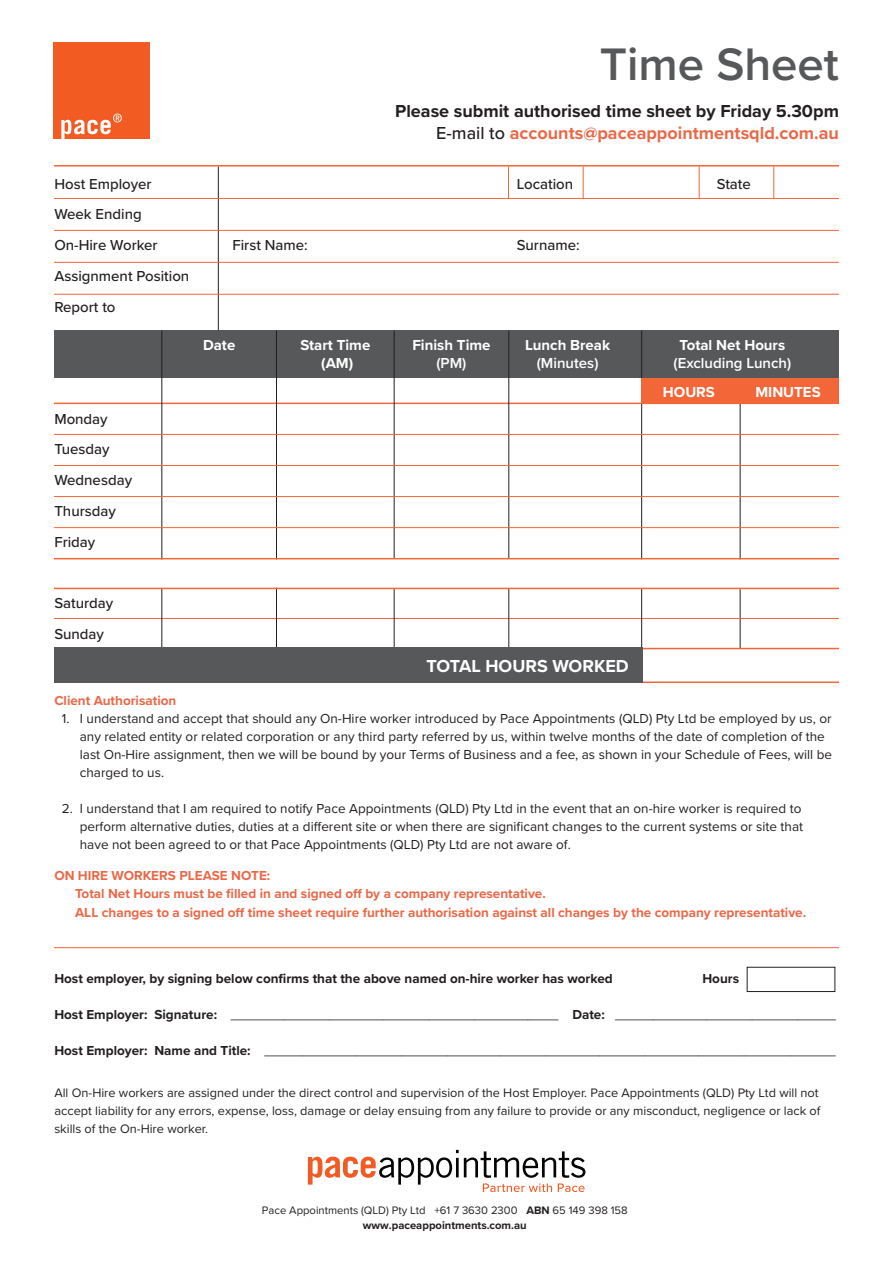
<style>
.page{position:relative;width:893px;height:1263px;background:#fff}
.page>*{position:absolute;margin:0;border:0;box-sizing:border-box;transform-origin:0 0}
.t1{font:600 47.25px "Proxima Nova";color:#57585a}
.t2{font:700 18px/21.8px "Proxima Nova";color:#231f20;text-align:right}
.t3{font:700 18px "Proxima Nova";color:#fff}
.t4{font:500 15px/30.8px "Proxima Nova";color:#231f20}
.t5{font:700 15px/18px "Proxima Nova";color:#fff;text-align:center}
.t6{font:600 15px "Proxima Nova";color:#fff}
.t7{font:13.5px/18px "Proxima Nova";color:#231f20}
.t8{font:700 13.5px/18.8px "Proxima Nova";color:#ea6847}
.t9{font:700 13.5px "Proxima Nova";color:#231f20}
.t10{font:12.75px/18px "Proxima Nova";color:#231f20}
.t11{font:11.25px/15px "Proxima Nova";color:#231f20;text-align:center}
.s1{font-weight:500}
.s2{color:#ea6847}
.s3{font-weight:700}
</style>
<div class="page">
<hr style="left:740px;top:589px;width:1px;height:60px;background:#231f20">
<hr style="left:54px;top:403px;width:785px;height:1px;background:#f26638">
<hr style="left:218px;top:167px;width:1px;height:177px;background:#231f20">
<hr style="left:508px;top:167px;width:1px;height:32px;background:#f26638">
<hr style="left:699px;top:167px;width:1px;height:32px;background:#f26638">
<hr style="left:583px;top:167px;width:1px;height:32px;background:#f26638">
<hr style="left:773px;top:167px;width:1px;height:32px;background:#f26638">
<hr style="left:642px;top:648px;width:197px;height:1px;background:#f26638">
<hr style="left:642px;top:681px;width:197px;height:2px;background:#f26638">
<div style="left:54px;top:331px;width:785px;height:47px;background:#57585a"></div>
<hr style="left:54px;top:165px;width:785px;height:2px;background:#f26638">
<hr style="left:161px;top:331px;width:1px;height:228px;background:#231f20">
<hr style="left:276px;top:331px;width:1px;height:228px;background:#231f20">
<hr style="left:394px;top:331px;width:1px;height:228px;background:#231f20">
<hr style="left:508px;top:331px;width:1px;height:228px;background:#231f20">
<hr style="left:641px;top:331px;width:1px;height:228px;background:#231f20">
<hr style="left:740px;top:378px;width:1px;height:181px;background:#231f20">
<svg style="left:308px;top:1150px;width:277px;height:42px"></svg>
<hr style="left:54px;top:434px;width:785px;height:1px;background:#f26638">
<hr style="left:54px;top:198px;width:785px;height:1px;background:#f26638">
<hr style="left:54px;top:465px;width:785px;height:1px;background:#f26638">
<hr style="left:54px;top:230px;width:785px;height:1px;background:#f26638">
<hr style="left:54px;top:496px;width:785px;height:1px;background:#f26638">
<hr style="left:54px;top:262px;width:785px;height:1px;background:#f26638">
<hr style="left:54px;top:618px;width:785px;height:1px;background:#f26638">
<hr style="left:54px;top:947px;width:785px;height:1px;background:#f26638">
<hr style="left:54px;top:527px;width:785px;height:1px;background:#f26638">
<hr style="left:54px;top:294px;width:785px;height:1px;background:#f26638">
<div style="left:641px;top:378px;width:198px;height:25px;background:#f26638"></div>
<hr style="left:161px;top:588px;width:1px;height:62px;background:#231f20">
<hr style="left:276px;top:588px;width:1px;height:60px;background:#231f20">
<hr style="left:394px;top:588px;width:1px;height:71px;background:#231f20">
<hr style="left:508px;top:588px;width:1px;height:69px;background:#231f20">
<hr style="left:641px;top:588px;width:1px;height:71px;background:#231f20">
<hr style="left:54px;top:588px;width:785px;height:1px;background:#f26638">
<hr style="left:54px;top:558px;width:785px;height:1px;background:#f26638">
<div style="left:747px;top:967px;width:88px;height:25px;border:1px solid #231f20"></div>
<div style="left:54px;top:648px;width:588px;height:35px;background:#57585a"></div>
<div style="left:54px;top:42px;width:96px;height:96px;background:#f25b21"></div>
<p class="t4" style="left:54px;top:168px;width:136px">Host Employer<br>Week Ending<br>On-Hire Worker<br>Assignment Position<br>Report to</p>
<p class="t4" style="left:54px;top:403px;width:79px">Monday<br>Tuesday<br>Wednesday<br>Thursday<br>Friday</p>
<h1 class="t1" style="left:600px;top:29px;width:241px">Time Sheet</h1>
<h2 class="t2" style="left:395px;top:99px;width:445px">Please submit authorised time sheet by Friday 5.30pm<br><span class="s1">E-mail to</span> <span class="s2">accounts@paceappointmentsqld.com.au</span></h2>
<p class="t4" style="left:232px;top:229px;width:77px">First Name:</p>
<p class="t4" style="left:517px;top:168px;width:58px">Location</p>
<p class="t4" style="left:517px;top:229px;width:64px">Surname:</p>
<p class="t5" style="left:203px;top:335px;width:34px">Date</p>
<p class="t5" style="left:300px;top:335px;width:71px">Start Time (AM)</p>
<p class="t5" style="left:412px;top:335px;width:80px">Finish Time</p>
<p class="t6" style="left:436px;top:352px;width:31px">(PM)</p>
<p class="t5" style="left:525px;top:335px;width:86px">Lunch Break</p>
<p class="t6" style="left:537px;top:352px;width:63px">(Minutes)</p>
<p class="t4" style="left:717px;top:168px;width:36px">State</p>
<p class="t5" style="left:679px;top:335px;width:107px">Total Net Hours</p>
<p class="t6" style="left:674px;top:352px;width:119px">(Excluding Lunch)</p>
<p class="t5" style="left:663px;top:382px;width:54px">HOURS</p>
<p class="t5" style="left:755px;top:382px;width:67px">MINUTES</p>
<p class="t4" style="left:54px;top:587px;width:60px">Saturday<br>Sunday</p>
<h2 class="t3" style="left:426px;top:652px;width:204px">TOTAL HOURS WORKED</h2>
<p class="t8" style="left:54px;top:691px;width:123px">Client Authorisation</p>
<p class="t7" style="left:80px;top:709px;width:754px;text-indent:-18px">1. I understand and accept that should any On-Hire worker introduced by Pace Appointments (QLD) Pty Ltd be employed by us, or any related entity or related corporation or any third party referred by us, within twelve months of the date of completion of the last On-Hire assignment, then we will be bound by your Terms of Business and a fee, as shown in your Schedule of Fees, will be charged to us.</p>
<p class="t7" style="left:80px;top:799px;width:725px;text-indent:-18px">2. I understand that I am required to notify Pace Appointments (QLD) Pty Ltd in the event that an on-hire worker is required to perform alternative duties, duties at a different site or when there are significant changes to the current systems or site that have not been agreed to or that Pace Appointments (QLD) Pty Ltd are not aware of.</p>
<p class="t8" style="left:75px;top:865px;width:733px;text-indent:-21px">ON HIRE WORKERS PLEASE NOTE:<br>Total Net Hours must be filled in and signed off by a company representative.<br>ALL changes to a signed off time sheet require further authorisation against all changes by the company representative.</p>
<p class="t9" style="left:54px;top:968px;width:560px">Host employer, by signing below confirms that the above named on-hire worker has worked</p>
<p class="t9" style="left:702px;top:968px;width:38px">Hours</p>
<p class="t7" style="left:54px;top:1005px;width:783px"><span class="s3">Host Employer: Signature:</span> ___________________________________________ <span class="s3">Date:</span> _____________________________</p>
<p class="t7" style="left:54px;top:1041px;width:783px"><span class="s3">Host Employer: Name and Title:</span> ___________________________________________________________________________</p>
<p class="t10" style="left:54px;top:1084px;width:768px">All On-Hire workers are assigned under the direct control and supervision of the Host Employer. Pace Appointments (QLD) Pty Ltd will not accept liability for any errors, expense, loss, damage or delay ensuing from any failure to provide or any misconduct, negligence or lack of skills of the On-Hire worker.</p>
<p class="t11" style="left:262px;top:1203px;width:367px">Pace Appointments (QLD) Pty Ltd +61 7 3630 2300 <span class="s3">ABN</span> 65 149 398 158 <span class="s3">www.paceappointments.com.au</span></p>
</div>
